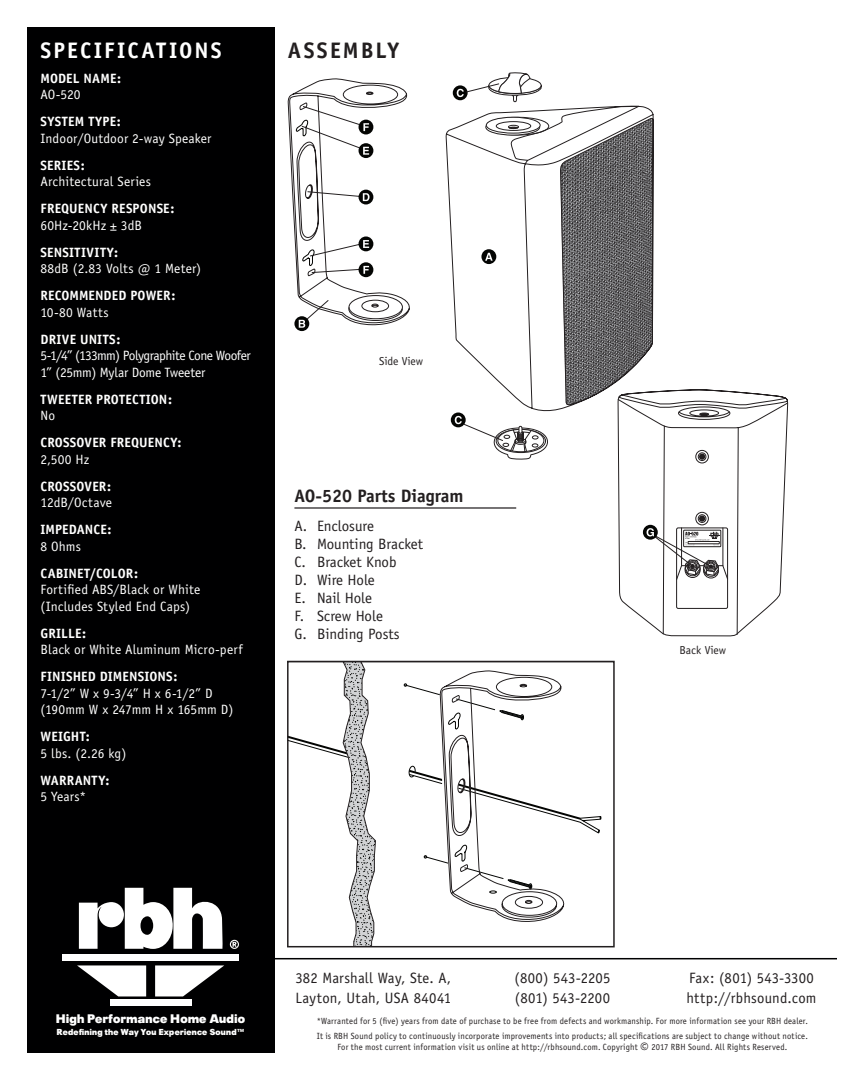
<style>
.page{position:relative;width:864px;height:1080px;background:#fff}
.page>*{position:absolute;margin:0;border:0;box-sizing:border-box;transform-origin:0 0}
.Back-TitlesWhite{font:700 22.5px "Officina Sans";letter-spacing:.095em;color:#fff}
.Back-TitlesBlack{font:700 22.5px "Officina Sans";letter-spacing:.095em;color:#231f20}
.t1{font:700 18px "Officina Sans";color:#231f20}
.Back-AddressLine{font:15px/18px "Officina Sans";color:#231f20}
.Back-Specs{font:13.5px/16.5px "Officina Sans";letter-spacing:.005em;color:#fff}
.Back-Specs-2{font:700 13.5px/16.5px "Officina Sans";letter-spacing:.01em;color:#fff}
.Back-Specs-3{font:13.5px/16.5px "Officina Sans";letter-spacing:-.035em;color:#fff}
.Redefining_tag_line{font:900 12.3px "Plak";letter-spacing:.03em;color:#fff}
.t2{font:11.55px "Officina Sans";color:#231f20}
.Back-Footnotes{font:9px/10.5px "Officina Sans";letter-spacing:.02em;color:#231f20;text-align:center;scale:.95 1}
.Redefining_tag_line-2{font:900 8.55px "Plak";letter-spacing:.035em;color:#fff}
.s1{font-weight:400}
.s2{font-weight:700}
.s3{font-size:16.5px}
</style>
<div class="page">
<div style="left:27px;top:27px;width:247px;height:1026px;background:#000001"></div>
<div style="left:62px;top:954px;width:177px;height:6px;background:#fff"></div>
<div style="left:110px;top:1000px;width:81px;height:6px;background:#fff"></div>
<svg style="left:155px;top:965px;width:69px;height:31px"></svg>
<svg style="left:77px;top:965px;width:69px;height:31px"></svg>
<svg style="left:79px;top:888px;width:144px;height:61px"></svg>
<svg style="left:230px;top:940px;width:9px;height:9px"></svg>
<hr style="left:271px;top:958px;width:566px;height:1px;background:#000001">
<svg style="left:348px;top:73px;width:440px;height:564px"></svg>
<svg style="left:617px;top:399px;width:171px;height:236px"></svg>
<div style="left:685px;top:562px;width:15px;height:16px;border:1px solid #231f20;border-radius:50%"></div>
<div style="left:703px;top:563px;width:16px;height:15px;border:1px solid #231f20;border-radius:50%"></div>
<div style="left:703px;top:561px;width:16px;height:16px;border:1px solid #231f20;border-radius:50%"></div>
<svg style="left:695px;top:450px;width:14px;height:14px"></svg>
<hr style="left:722px;top:528px;width:1px;height:38px;background:#231f20">
<svg style="left:301px;top:83px;width:203px;height:359px"></svg>
<hr style="left:294px;top:507px;width:222px;height:2px;background:#231f20">
<div style="left:359px;top:143px;width:14px;height:15px;background:#040503;border-radius:50%"></div>
<div style="left:359px;top:190px;width:14px;height:14px;background:#040503;border-radius:50%"></div>
<div style="left:359px;top:236px;width:14px;height:15px;background:#040503;border-radius:50%"></div>
<svg style="left:643px;top:525px;width:15px;height:15px"></svg>
<div style="left:359px;top:262px;width:14px;height:15px;background:#040503;border-radius:50%"></div>
<div style="left:359px;top:120px;width:14px;height:14px;background:#040503;border-radius:50%"></div>
<svg style="left:290px;top:105px;width:80px;height:169px"></svg>
<svg style="left:294px;top:316px;width:15px;height:15px"></svg>
<svg style="left:299px;top:320px;width:6px;height:8px"></svg>
<div style="left:683px;top:530px;width:38px;height:17px;border:1px solid #231f20"></div>
<svg style="left:647px;top:511px;width:73px;height:65px"></svg>
<div style="left:688px;top:541px;width:32px;height:3px;border:1px solid #231f20"></div>
<svg style="left:290px;top:664px;width:311px;height:280px"></svg>
<div style="left:287px;top:661px;width:328px;height:286px;border:2px solid #231f20"></div>
<p class="Back-TitlesWhite" style="left:40px;top:37px;width:183px">SPECIFICATIONS</p>
<p class="Back-TitlesBlack" style="left:288px;top:37px;width:113px">ASSEMBLY</p>
<p class="Back-Specs-2" style="left:40px;top:70px;width:82px">MODEL NAME:<br><span class="s1">AO-520</span></p>
<p class="Back-Specs" style="left:40px;top:114px;width:173px"><span class="s2">SYSTEM TYPE:<br></span>Indoor/Outdoor 2-way Speaker</p>
<p class="Back-Specs" style="left:40px;top:157px;width:112px"><span class="s2">SERIES:<br></span>Architectural Series</p>
<p class="Back-Specs-2" style="left:40px;top:200px;width:136px">FREQUENCY RESPONSE:<br><span class="s1">60Hz-20kHz ± 3dB</span></p>
<p class="Back-Specs" style="left:40px;top:244px;width:162px"><span class="s2">SENSITIVITY:<br></span>88dB (2.83 Volts @ 1 Meter)</p>
<p class="Back-Specs-2" style="left:40px;top:287px;width:136px">RECOMMENDED POWER:<br><span class="s1">10-80 Watts</span></p>
<p class="Back-Specs-3" style="left:40px;top:331px;width:212px"><span class="s2">DRIVE UNITS:<br></span>5-1/4” (133mm) Polygraphite Cone Woofer<br>1” (25mm) Mylar Dome Tweeter</p>
<p class="Back-Specs-2" style="left:40px;top:391px;width:133px">TWEETER PROTECTION:<br><span class="s1">No</span></p>
<p class="Back-Specs-2" style="left:40px;top:434px;width:143px">CROSSOVER FREQUENCY:<br><span class="s1">2,500 Hz</span></p>
<p class="Back-Specs" style="left:40px;top:478px;width:73px"><span class="s2">CROSSOVER:<br></span>12dB/Octave</p>
<p class="Back-Specs-2" style="left:40px;top:521px;width:73px">IMPEDANCE:<br><span class="s1">8 Ohms</span></p>
<p class="Back-Specs" style="left:40px;top:565px;width:161px"><span class="s2">CABINET/COLOR:<br></span>Fortified ABS/Black or White (Includes Styled End Caps)</p>
<p class="Back-Specs" style="left:40px;top:625px;width:204px"><span class="s2">GRILLE:<br></span>Black or White Aluminum Micro-perf</p>
<p class="Back-Specs" style="left:40px;top:669px;width:194px"><span class="s2">FINISHED DIMENSIONS:<br></span>7-1/2” W x 9-3/4” H x 6-1/2” D (190mm W x 247mm H x 165mm D)</p>
<p class="Back-Specs" style="left:40px;top:729px;width:87px"><span class="s2">WEIGHT:<br></span>5 lbs. (2.26 kg)</p>
<p class="Back-Specs-2" style="left:40px;top:772px;width:71px">WARRANTY:<br><span class="s1">5 Years*</span></p>
<p class="t2" style="left:379px;top:355px;width:46px">Side View</p>
<p class="t1" style="left:294px;top:484px;width:171px">AO-520 Parts Diagram</p>
<p class="Back-AddressLine" style="left:294px;top:517px;width:130px">A. Enclosure<br>B. Mounting Bracket<br>C. Bracket Knob<br>D. Wire Hole<br>E. Nail Hole<br>F. Screw Hole<br>G. Binding Posts</p>
<p class="t2" style="left:680px;top:643px;width:48px">Back View</p>
<p class="Redefining_tag_line" style="left:56px;top:1012px;width:190px">High Performance Home Audio</p>
<p class="Redefining_tag_line-2" style="left:57px;top:1026px;width:189px">Redefining the Way You Experience Sound™</p>
<p class="Back-AddressLine" style="left:295px;top:968px;width:157px;line-height:19.5px">382 Marshall Way, Ste. A,<br>Layton, Utah, USA 84041</p>
<p class="Back-AddressLine" style="left:514px;top:968px;width:98px;line-height:19.5px">(800) 543-2205 (801) 543-2200</p>
<p class="Back-AddressLine" style="left:689px;top:969px;width:126px">Fax: (801) 543-3300</p>
<p class="Back-AddressLine" style="left:686px;top:988px;width:132px">http://rbhsound.com</p>
<p class="Back-Footnotes" style="left:317px;top:1016px;width:519px">*Warranted for 5 (five) years from date of purchase to be free from defects and workmanship. For more information see your RBH dealer.</p>
<p class="Back-Footnotes" style="left:317px;top:1031px;width:518px">It is RBH Sound policy to continuously incorporate improvements into products; all specifications are subject to change without notice.<br>For the most current information visit us online at http://rbhsound.com. Copyright <span class="s3">©</span> 2017 RBH Sound. All Rights Reserved.</p>
</div>
